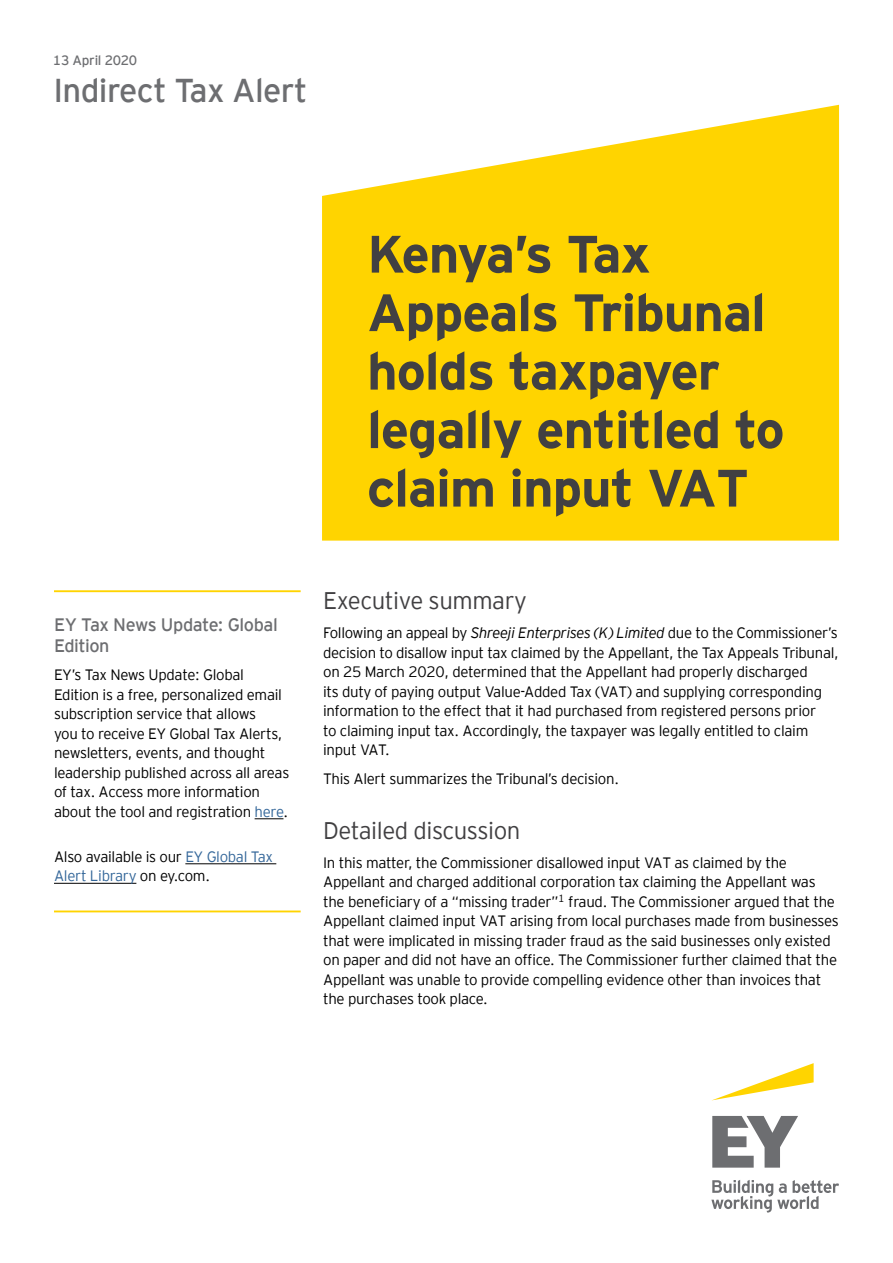
<style>
.page{position:relative;width:893px;height:1263px;background:#fff}
.page>*{position:absolute;margin:0;border:0;box-sizing:border-box;transform-origin:0 0}
.t1{font:700 52.5px/58.5px "EY Interstate";letter-spacing:-.02em;color:#414042}
.t2{font:33px "EY Interstate";letter-spacing:-.02em;color:#6d6e71}
.t3{font:300 24px "EY Interstate";letter-spacing:-.02em;color:#414042}
.t4{font:18px/21px "EY Interstate";letter-spacing:-.025em;color:#6d6e71}
.t5{font:300 15px/19.5px "EY Interstate";letter-spacing:-.02em;color:#000}
.t6{font:13.5px "EY Interstate";letter-spacing:-.02em;color:#6d6e71}
.s1{color:#369}
.s2{font-style:italic}
</style>
<div class="page">
<svg style="left:322px;top:105px;width:517px;height:436px;background:#ffd81a"></svg>
<hr style="left:54px;top:590px;width:247px;height:2px;background:#ffd400">
<svg style="left:255px;top:818px;width:28px;height:1px"></svg>
<hr style="left:185px;top:863px;width:91px;height:1px;background:#000">
<hr style="left:54px;top:883px;width:82px;height:1px;background:#000">
<hr style="left:54px;top:910px;width:247px;height:2px;background:#ffd400">
<svg style="left:713px;top:1063px;width:101px;height:37px"></svg>
<svg style="left:711px;top:1116px;width:128px;height:96px"></svg>
<p class="t6" style="left:53px;top:50px;width:86px">13 April 2020</p>
<h2 class="t2" style="left:53px;top:67px;width:256px">Indirect Tax Alert</h2>
<p class="t4" style="left:54px;top:613px;width:225px">EY Tax News Update: Global<br>Edition</p>
<p class="t5" style="left:54px;top:664px;width:237px">EY’s Tax News Update: Global Edition is a free, personalized email subscription service that allows<br>you to receive EY Global Tax Alerts, newsletters, events, and thought leadership published across all areas of tax. Access more information about the tool and registration <span class="s1">here</span>.</p>
<p class="t5" style="left:54px;top:846px;width:221px">Also available is our <span class="s1">EY Global Tax<br>Alert Library</span> on ey.com.</p>
<h1 class="t1" style="left:367px;top:221px;width:419px">Kenya’s Tax<br>Appeals Tribunal holds taxpayer legally entitled to claim input VAT</h1>
<h3 class="t3" style="left:323px;top:584px;width:205px">Executive summary</h3>
<p class="t5" style="left:323px;top:622px;width:517px">Following an appeal by <span class="s2">Shreeji Enterprises (K) Limited</span> due to the Commissioner’s decision to disallow input tax claimed by the Appellant, the Tax Appeals Tribunal, on 25 March 2020, determined that the Appellant had properly discharged<br>its duty of paying output Value-Added Tax (VAT) and supplying corresponding information to the effect that it had purchased from registered persons prior<br>to claiming input tax. Accordingly, the taxpayer was legally entitled to claim input VAT.</p>
<p class="t5" style="left:323px;top:767px;width:297px">This Alert summarizes the Tribunal’s decision.</p>
<h3 class="t3" style="left:323px;top:813px;width:199px">Detailed discussion</h3>
<p class="t5" style="left:323px;top:851px;width:517px">In this matter, the Commissioner disallowed input VAT as claimed by the Appellant and charged additional corporation tax claiming the Appellant was the beneficiary of a “missing trader”<sup>1</sup> fraud. The Commissioner argued that the Appellant claimed input VAT arising from local purchases made from businesses that were implicated in missing trader fraud as the said businesses only existed on paper and did not have an office. The Commissioner further claimed that the Appellant was unable to provide compelling evidence other than invoices that the purchases took place.</p>
</div>
